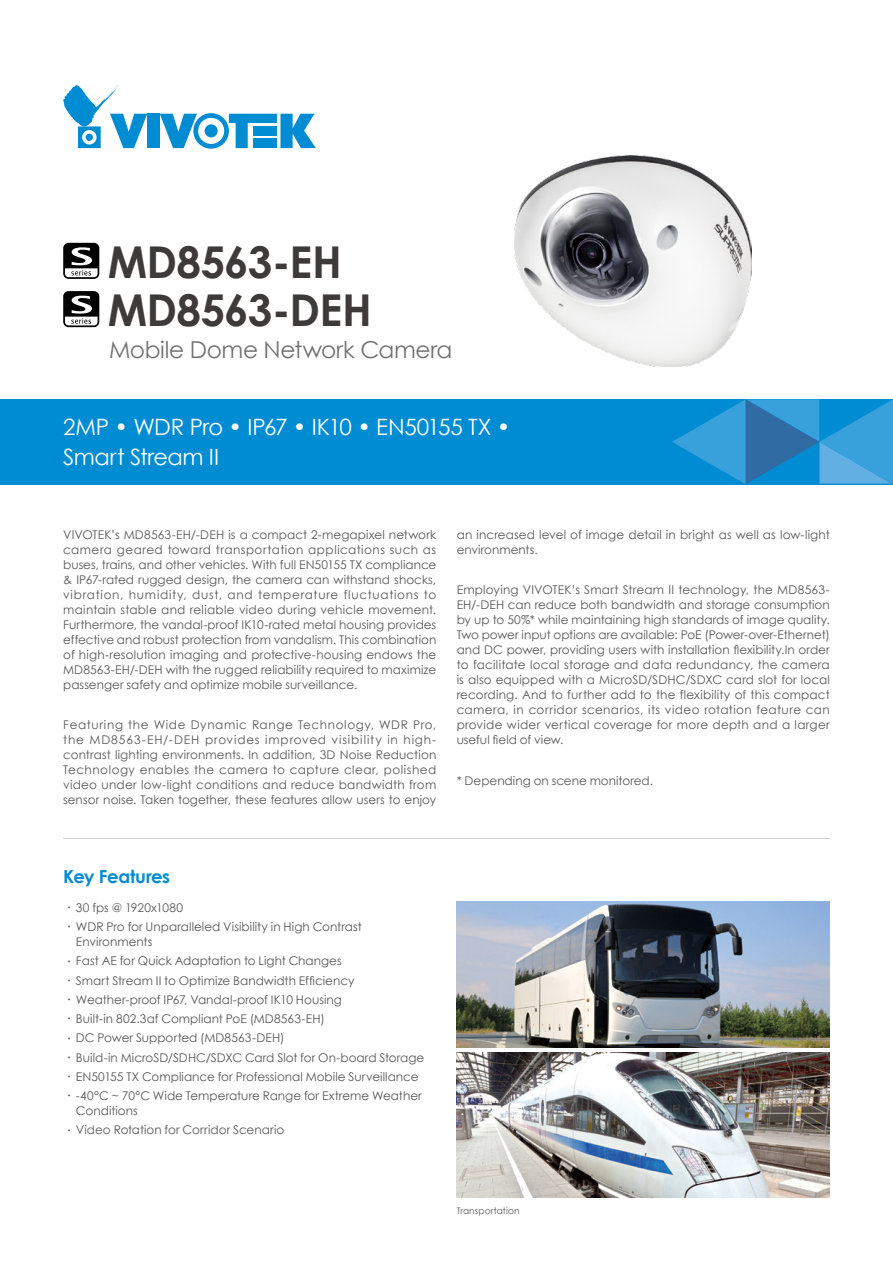
<style>
.page{position:relative;width:893px;height:1263px;background:#fff}
.page>*{position:absolute;margin:0;border:0;box-sizing:border-box;transform-origin:0 0}
.t1{font:700 43.8px/48px "Century Gothic";letter-spacing:-.015em;color:#3e3a39}
.t2{font:23.25px "Century Gothic";letter-spacing:-.015em;color:#727171}
.t3{font:22.5px/30px "Century Gothic";letter-spacing:-.015em;color:#fff}
.t4{font:700 18px "Century Gothic";letter-spacing:-.02em;color:#008cd3}
.t5{font:12px/15px "Century Gothic";letter-spacing:.005em;color:#595757;text-align:justify}
.t6{font:9px "Century Gothic";letter-spacing:.01em;color:#595757}
.s1{font-family:"Adobe Ming Std";font-weight:300}
</style>
<div class="page">
<div style="left:0;top:399px;width:893px;height:85px;background:#008cd3"></div>
<svg style="left:672px;top:399px;width:221px;height:85px"></svg>
<hr style="left:63px;top:838px;width:767px;height:1px;background:#c9caca">
<img style="left:457px;top:901px;width:372px;height:146px">
<img style="left:457px;top:1052px;width:372px;height:146px">
<div style="left:147px;top:114px;width:13px;height:34px;background:#008cd3"></div>
<svg style="left:160px;top:113px;width:156px;height:36px"></svg>
<svg style="left:63px;top:85px;width:84px;height:63px"></svg>
<div style="left:86px;top:134px;width:7px;height:7px;background:#008cd3;border-radius:50%"></div>
<svg style="left:63px;top:243px;width:36px;height:36px"></svg>
<svg style="left:63px;top:291px;width:36px;height:36px"></svg>
<img style="left:514px;top:155px;width:237px;height:212px">
<h1 class="t1" style="left:108px;top:236px;width:266px">MD8563-EH<br>MD8563-DEH</h1>
<h2 class="t2" style="left:109px;top:334px;width:345px">Mobile Dome Network Camera</h2>
<h3 class="t3" style="left:63px;top:411px;width:449px">2MP • WDR Pro • IP67 • IK10 • EN50155 TX •<br>Smart Stream II</h3>
<p class="t5" style="left:63px;top:527px;width:375px">VIVOTEK’s MD8563-EH/-DEH is a compact 2-megapixel network camera geared toward transportation applications such as buses, trains, and other vehicles. With full EN50155 TX compliance &amp; IP67-rated rugged design, the camera can withstand shocks, vibration, humidity, dust, and temperature fluctuations to maintain stable and reliable video during vehicle movement.<br>Furthermore, the vandal-proof IK10-rated metal housing provides effective and robust protection from vandalism. This combination of high-resolution imaging and protective-housing endows the MD8563-EH/-DEH with the rugged reliability required to maximize passenger safety and optimize mobile surveillance.</p>
<p class="t5" style="left:63px;top:717px;width:375px">Featuring the Wide Dynamic Range Technology, WDR Pro, the MD8563-EH/-DEH provides improved visibility in high&shy;contrast lighting environments. In addition, 3D Noise Reduction Technology enables the camera to capture clear, polished video under low-light conditions and reduce bandwidth from sensor noise. Taken together, these features allow users to enjoy</p>
<p class="t5" style="left:457px;top:527px;width:375px">an increased level of image detail in bright as well as low-light environments.</p>
<p class="t5" style="left:457px;top:582px;width:375px">Employing VIVOTEK’s Smart Stream II technology, the MD8563- EH/-DEH can reduce both bandwidth and storage consumption by up to 50%* while maintaining high standards of image quality.<br>Two power input options are available: PoE (Power-over-Ethernet) and DC power, providing users with installation flexibility.In order to facilitate local storage and data redundancy, the camera is also equipped with a MicroSD/SDHC/SDXC card slot for local recording. And to further add to the flexibility of this compact camera, in corridor scenarios, its video rotation feature can provide wider vertical coverage for more depth and a larger useful field of view.</p>
<p class="t5" style="left:457px;top:773px;width:198px">* Depending on scene monitored.</p>
<h3 class="t4" style="left:63px;top:863px;width:109px">Key Features</h3>
<p class="t5" style="left:63px;top:900px;width:121px"><span class="s1">•</span> 30 fps @ 1920x1080</p>
<p class="t5" style="left:76px;top:919px;width:287px;text-indent:-13px"><span class="s1">•</span> WDR Pro for Unparalleled Visibility in High Contrast<br>Environments</p>
<p class="t5" style="left:63px;top:953px;width:280px"><span class="s1">•</span> Fast AE for Quick Adaptation to Light Changes</p>
<p class="t5" style="left:63px;top:972px;width:293px"><span class="s1">•</span> Smart Stream II to Optimize Bandwidth Efficiency</p>
<p class="t5" style="left:63px;top:992px;width:280px"><span class="s1">•</span> Weather-proof IP67, Vandal-proof IK10 Housing</p>
<p class="t5" style="left:63px;top:1011px;width:263px"><span class="s1">•</span> Built-in 802.3af Compliant PoE (MD8563-EH)</p>
<p class="t5" style="left:63px;top:1030px;width:223px"><span class="s1">•</span> DC Power Supported (MD8563-DEH)</p>
<p class="t5" style="left:63px;top:1049px;width:363px"><span class="s1">•</span> Build-in MicroSD/SDHC/SDXC Card Slot for On-board Storage</p>
<p class="t5" style="left:63px;top:1069px;width:357px"><span class="s1">•</span> EN50155 TX Compliance for Professional Mobile Surveillance</p>
<p class="t5" style="left:76px;top:1088px;width:347px;text-indent:-13px"><span class="s1">•</span> -40°C ~ 70°C Wide Temperature Range for Extreme Weather<br>Conditions</p>
<p class="t5" style="left:63px;top:1122px;width:223px"><span class="s1">•</span> Video Rotation for Corridor Scenario</p>
<p class="t6" style="left:457px;top:1204px;width:64px">Transportation</p>
</div>
